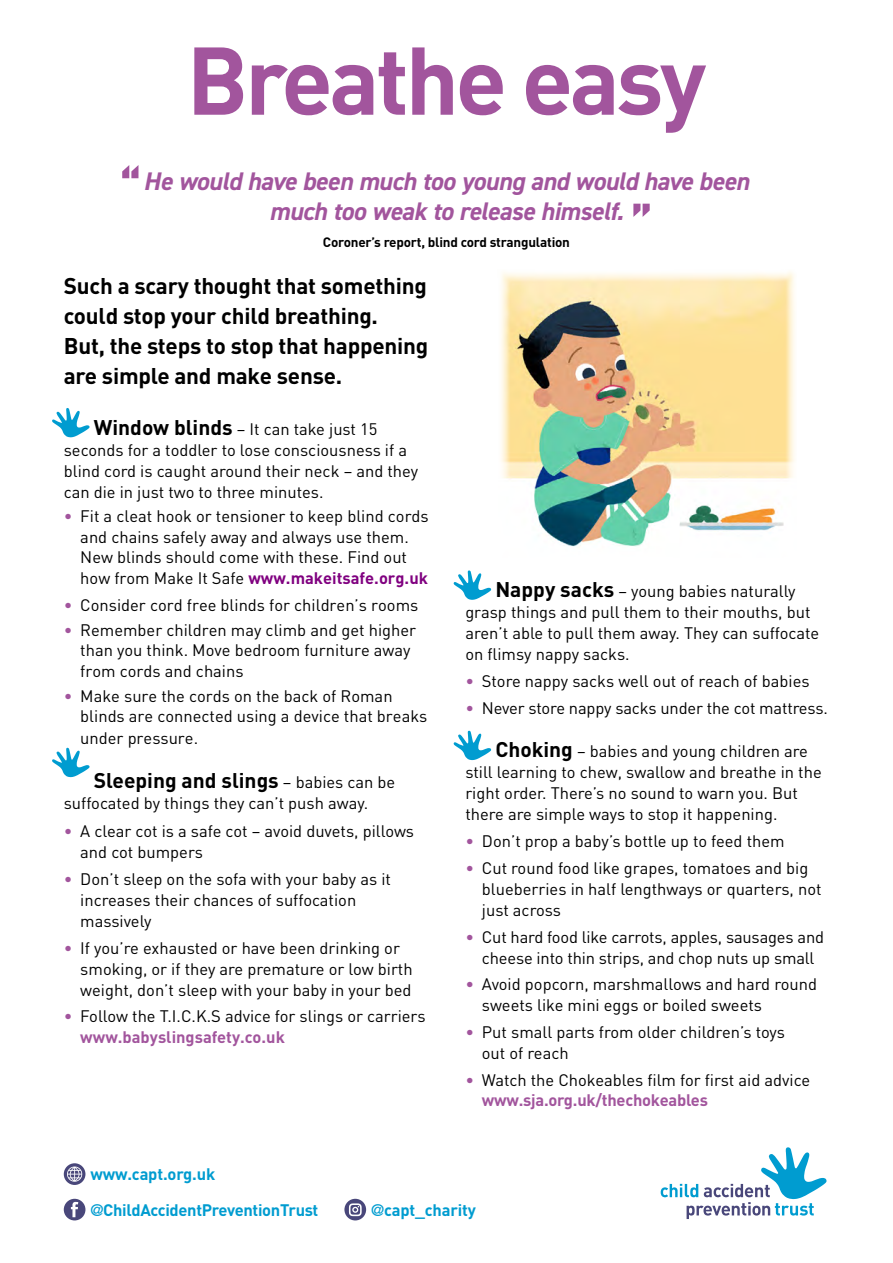
<style>
.page{position:relative;width:893px;height:1263px;background:#fff}
.page>*{position:absolute;margin:0;border:0;box-sizing:border-box;transform-origin:0 0}
.t1{font:700 94.5px "DIN Pro";letter-spacing:-.04em;color:#a2559d}
.t2{font:italic 700 25.5px/30px "DIN2014";letter-spacing:-.015em;color:#a2559d;text-align:center}
.t3{font:700 22.5px/30px "DIN Pro";letter-spacing:-.01em;color:#000}
.t4{font:700 21px "DIN Pro";color:#000}
.t5{font:16.5px/21px "DIN Pro";color:#000}
.t6{font:700 16.5px "DIN Pro";letter-spacing:-.02em;color:#009cd0}
.t7{font:700 13.5px "DIN Pro";letter-spacing:-.015em;color:#000}
.s1{font-weight:700;font-size:21px}
.s2{color:#a2559d}
.s3{font-weight:700;color:#800080}
.s4{font-weight:400;font-size:16.5px}
.s5{font-weight:700;color:#a2559d}
.s6{font-family:"DIN Alternate"}
</style>
<div class="page">
<svg style="left:122px;top:165px;width:16px;height:13px"></svg>
<svg style="left:52px;top:408px;width:38px;height:29px"></svg>
<svg style="left:52px;top:747px;width:38px;height:30px"></svg>
<svg style="left:454px;top:570px;width:37px;height:30px"></svg>
<svg style="left:454px;top:730px;width:37px;height:30px"></svg>
<svg style="left:661px;top:1147px;width:165px;height:72px"></svg>
<svg style="left:64px;top:1199px;width:21px;height:21px"></svg>
<svg style="left:344px;top:1199px;width:22px;height:21px"></svg>
<svg style="left:64px;top:1163px;width:21px;height:22px"></svg>
<img style="left:501px;top:272px;width:294px;height:275px">
<svg style="left:633px;top:204px;width:17px;height:13px"></svg>
<h1 class="t1" style="left:186px;top:16px;width:521px">Breathe easy</h1>
<h2 class="t2" style="left:144px;top:166px;width:607px">He would have been much too young and would have been much too weak to release himself.</h2>
<p class="t7" style="left:323px;top:233px;width:249px">Coroner’s report, blind cord strangulation</p>
<h3 class="t3" style="left:64px;top:270px;width:366px">Such a scary thought that something could stop your child breathing.<br>But, the steps to stop that happening are simple and make sense.</h3>
<p class="t5" style="left:64px;top:417px;width:356px;text-indent:30px"><span class="s1">Window blinds</span> – It can take just 15 seconds for a toddler to lose consciousness if a blind cord is caught around their neck – and they can die in just two to three minutes.</p>
<p class="t5" style="left:80px;top:505px;width:350px;line-height:20.5px;text-indent:-17px"><span class="s2">•</span> Fit a cleat hook or tensioner to keep blind cords and chains safely away and always use them.<br>New blinds should come with these. Find out how from Make It Safe <span class="s3">www.makeitsafe.org.uk</span></p>
<p class="t5" style="left:64px;top:594px;width:356px"><span class="s2">•</span> Consider cord free blinds for children’s rooms</p>
<p class="t5" style="left:80px;top:619px;width:337px;text-indent:-17px"><span class="s2">•</span> Remember children may climb and get higher than you think. Move bedroom furniture away from cords and chains</p>
<p class="t5" style="left:80px;top:685px;width:349px;text-indent:-17px"><span class="s2">•</span> Make sure the cords on the back of Roman blinds are connected using a device that breaks under pressure.</p>
<p class="t4" style="left:94px;top:766px;width:303px">Sleeping and slings <span class="s4">– babies can be</span></p>
<p class="t5" style="left:64px;top:792px;width:306px">suffocated by things they can’t push away.</p>
<p class="t5" style="left:80px;top:820px;width:335px;text-indent:-17px"><span class="s2">•</span> A clear cot is a safe cot – avoid duvets, pillows and cot bumpers</p>
<p class="t5" style="left:80px;top:868px;width:312px;text-indent:-17px"><span class="s2">•</span> Don’t sleep on the sofa with your baby as it increases their chances of suffocation massively</p>
<p class="t5" style="left:80px;top:936px;width:334px;text-indent:-17px"><span class="s2">•</span> If you’re exhausted or have been drinking or smoking, or if they are premature or low birth weight, don’t sleep with your baby in your bed</p>
<p class="t5" style="left:80px;top:1005px;width:347px;text-indent:-17px"><span class="s2">•</span> Follow the T.I.C.K.S advice for slings or carriers <span class="s5">www.babyslingsafety.co.uk</span></p>
<p class="t6" style="left:90px;top:1163px;width:126px">www.capt.org.uk</p>
<p class="t5" style="left:465px;top:580px;width:355px;text-indent:30px"><span class="s1">Nappy sacks</span> – young babies naturally grasp things and pull them to their mouths, but aren’t able to pull them away. They can suffocate on flimsy nappy sacks.</p>
<p class="t5" style="left:465px;top:670px;width:346px"><span class="s2">•</span> Store nappy sacks well out of reach of babies</p>
<p class="t5" style="left:465px;top:696px;width:364px"><span class="s2">•</span> Never store nappy sacks under the cot mattress.</p>
<p class="t5" style="left:465px;top:740px;width:358px;text-indent:30px"><span class="s1">Choking</span> – babies and young children are still learning to chew, swallow and breathe in the right order. There’s no sound to warn you. But there are simple ways to stop it happening.</p>
<p class="t5" style="left:465px;top:830px;width:321px"><span class="s2">•</span> Don’t prop a baby’s bottle up to feed them</p>
<p class="t5" style="left:482px;top:857px;width:341px;text-indent:-17px"><span class="s2">•</span> Cut round food like grapes, tomatoes and big blueberries in half lengthways or quarters, not just across</p>
<p class="t5" style="left:465px;top:925px;width:360px;text-align:center"><span class="s2">•</span> Cut hard food like carrots, apples, sausages and cheese into thin strips, and chop nuts up small</p>
<p class="t5" style="left:482px;top:973px;width:337px;text-indent:-17px"><span class="s2">•</span> Avoid popcorn, marshmallows and hard round sweets like mini eggs or boiled sweets</p>
<p class="t5" style="left:482px;top:1021px;width:305px;text-indent:-17px"><span class="s2">•</span> Put small parts from older children’s toys out of reach</p>
<p class="t5" style="left:482px;top:1069px;width:330px;line-height:19.8px;text-indent:-17px"><span class="s2">•</span> Watch the Chokeables film for first aid advice <span class="s5">www.sja.org.uk/thechokeables</span></p>
<p class="t6" style="left:90px;top:1198px;width:230px"><span class="s6">@</span>ChildAccidentPreventionTrust</p>
<p class="t6" style="left:371px;top:1198px;width:106px"><span class="s6">@</span>capt_charity</p>
</div>
